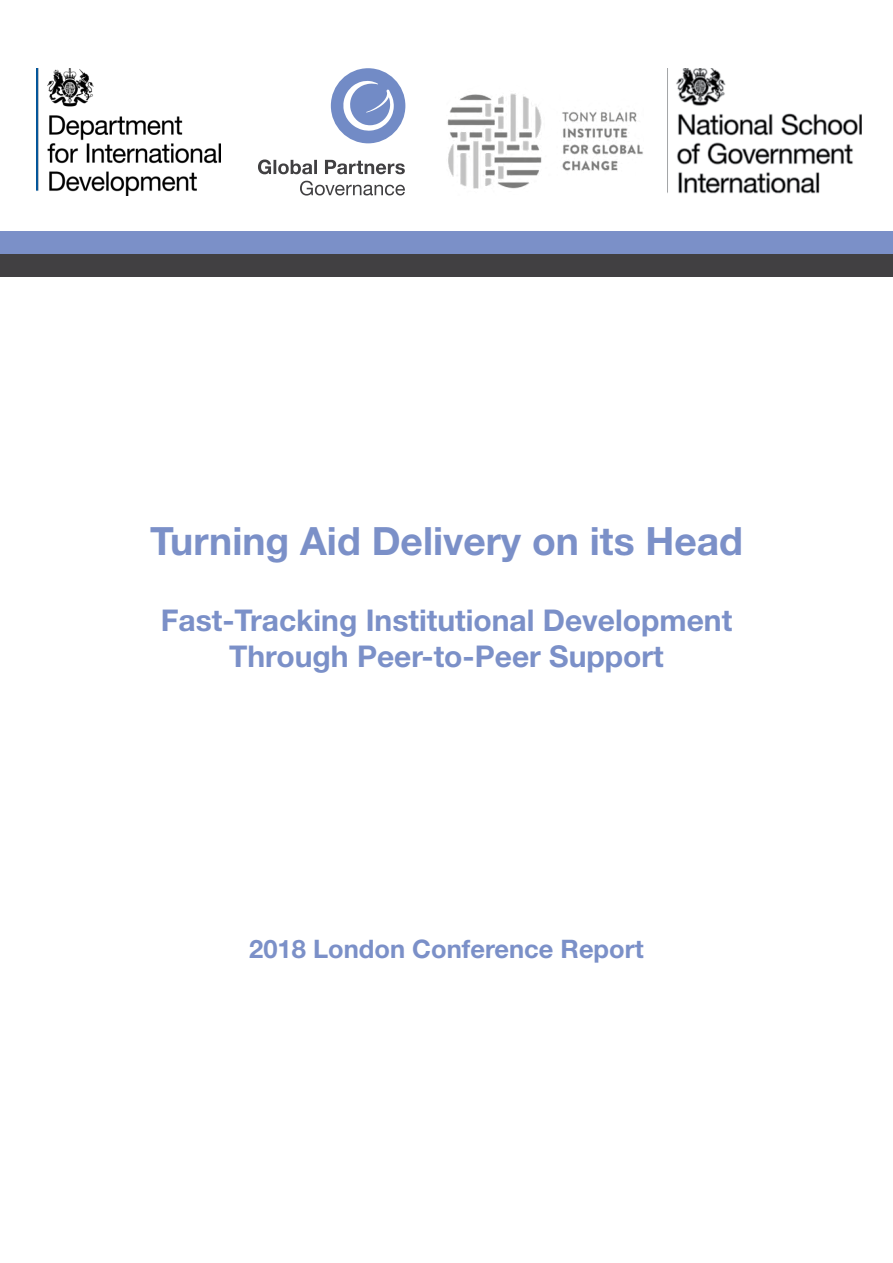
<style>
.page{position:relative;width:893px;height:1263px;background:#fff}
.page>*{position:absolute;margin:0;border:0;box-sizing:border-box;transform-origin:0 0}
.t1{font:700 39px "Helvetica Neue LT Std";color:#7b90c8}
.t2{font:700 30px/36px "Helvetica Neue LT Std";color:#7b90c8;text-align:center}
.t3{font:700 25.5px "Helvetica Neue LT Std";color:#7b90c8}
</style>
<div class="page">
<div style="left:0;top:232px;width:893px;height:22px;background:#7b90c8"></div>
<div style="left:0;top:254px;width:893px;height:22px;background:#414042"></div>
<img style="left:36px;top:68px;width:185px;height:128px">
<img style="left:676px;top:68px;width:185px;height:126px">
<img style="left:447px;top:93px;width:196px;height:96px">
<div style="left:331px;top:68px;width:74px;height:75px;background:#728bc6;border-radius:50%"></div>
<svg style="left:343px;top:81px;width:51px;height:50px"></svg>
<svg style="left:300px;top:181px;width:105px;height:15px"></svg>
<svg style="left:258px;top:159px;width:147px;height:15px"></svg>
<h1 class="t1" style="left:150px;top:517px;width:594px">Turning Aid Delivery on its Head</h1>
<p class="t2" style="left:161px;top:601px;width:573px">Fast-Tracking Institutional Development<br>Through Peer-to-Peer Support</p>
<p class="t3" style="left:249px;top:933px;width:396px">2018 London Conference Report</p>
</div>
